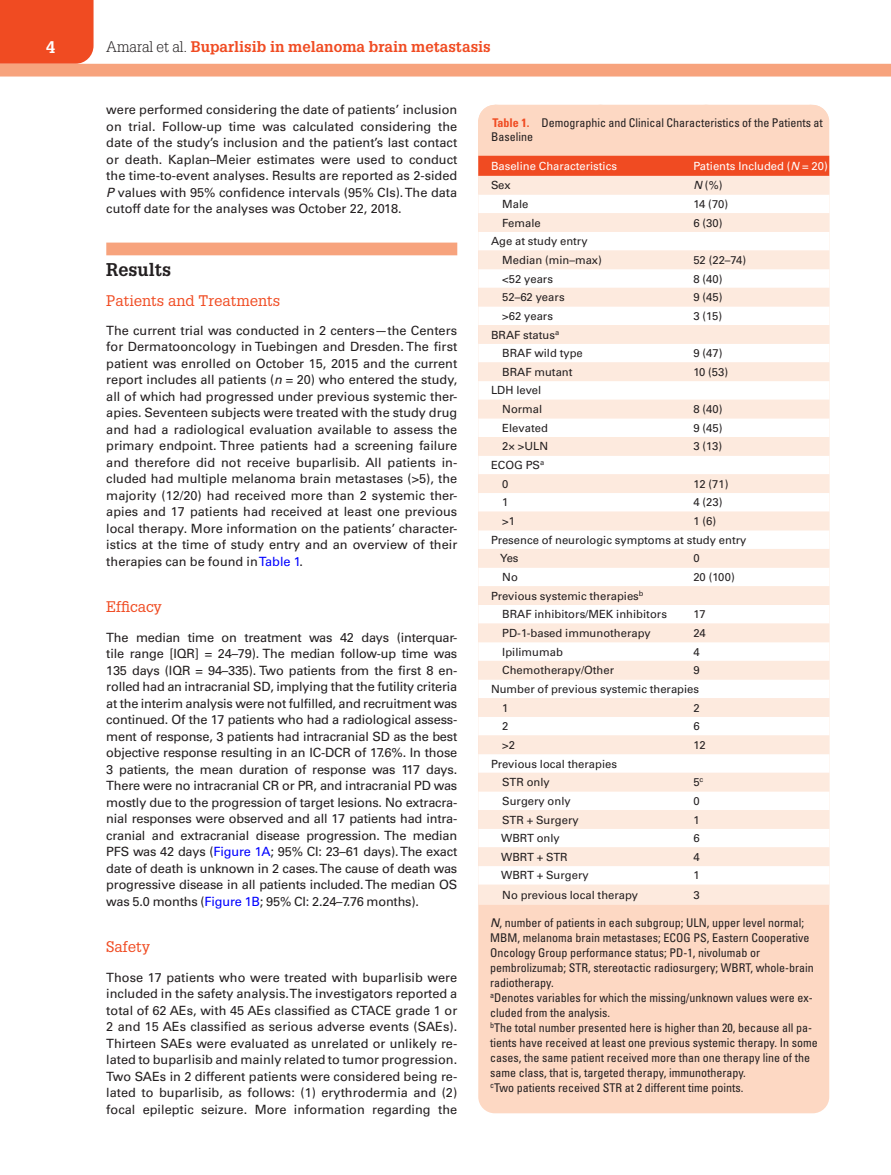
<style>
.page{position:relative;width:891px;height:1175px;background:#fff}
.page>*{position:absolute;margin:0;border:0;box-sizing:border-box;transform-origin:0 0}
.t1{font:700 18px "Glypha LT Std";color:#231f20}
.t2{font:700 16.5px "Glypha LT Std";color:#fff}
.t3{font:700 15px "Glypha LT Std";color:#f04b22}
.t4{font:15px "Glypha LT Std";color:#f04b22}
.t5{font:12.75px/16.5px "Univers LT Std";color:#231f20;text-align:justify}
.t6{font:condensed 12px/15px "Univers LT Std";color:#231f20}
.t7{font:11.25px/18.6px "Univers LT Std";color:#231f20}
.t8{font:11.25px "Univers LT Std";color:#fff}
.s1{font-weight:300;color:#231f20}
.s2{font-style:italic}
.s3{color:#00f}
.s4{font-weight:700;color:#f04b22}
.s5{font-style:italic;font-stretch:normal}
</style>
<div class="page">
<div style="left:0;top:0;width:94px;height:64px;background:#f04b22"></div>
<div style="left:0;top:64px;width:891px;height:12px;background:#f7a37d"></div>
<div style="left:106px;top:242px;width:351px;height:13px;background:#f7a37d"></div>
<div style="left:478px;top:105px;width:351px;height:1008px;background:#fdd8c3;border-radius:16px"></div>
<div style="left:478px;top:156px;width:351px;height:20px;background:#f04b22"></div>
<div style="left:478px;top:176px;width:351px;height:728px;background:#fdeade"></div>
<svg style="left:478px;top:194px;width:351px;height:690px;background:#fdf4ee"></svg>
<p class="t2" style="left:46px;top:37px;width:11px">4</p>
<p class="t3" style="left:106px;top:37px;width:386px"><span class="s1">Amaral et al.</span> Buparlisib in melanoma brain metastasis</p>
<p class="t5" style="left:106px;top:102px;width:353px">were performed considering the date of patients’ inclusion on trial. Follow-up time was calculated considering the date of the study’s inclusion and the patient’s last contact or death. Kaplan–Meier estimates were used to conduct the time-to-event analyses. Results are reported as 2-sided <span class="s2">P</span> values with 95% confidence intervals (95% CIs). The data cutoff date for the analyses was October 22, 2018.</p>
<h1 class="t1" style="left:106px;top:259px;width:66px">Results</h1>
<p class="t4" style="left:106px;top:291px;width:176px">Patients and Treatments</p>
<p class="t5" style="left:106px;top:322px;width:353px">The current trial was conducted in 2 centers—the Centers for Dermatooncology in Tuebingen and Dresden. The first patient was enrolled on October 15, 2015 and the current report includes all patients (<span class="s2">n</span> = 20) who entered the study, all of which had progressed under previous systemic ther&shy;apies. Seventeen subjects were treated with the study drug and had a radiological evaluation available to assess the primary endpoint. Three patients had a screening failure and therefore did not receive buparlisib. All patients in&shy;cluded had multiple melanoma brain metastases (&gt;5), the majority (12/20) had received more than 2 systemic ther&shy;apies and 17 patients had received at least one previous local therapy. More information on the patients’ character&shy;istics at the time of study entry and an overview of their therapies can be found in <span class="s3">Table 1</span>.</p>
<p class="t4" style="left:106px;top:598px;width:57px">Efficacy</p>
<p class="t5" style="left:106px;top:629px;width:353px">The median time on treatment was 42 days (interquar&shy;tile range [IQR] = 24–79). The median follow-up time was 135 days (IQR = 94–335). Two patients from the first 8 en&shy;rolled had an intracranial SD, implying that the futility criteria at the interim analysis were not fulfilled, and recruitment was continued. Of the 17 patients who had a radiological assess&shy;ment of response, 3 patients had intracranial SD as the best objective response resulting in an IC-DCR of 17.6%. In those 3 patients, the mean duration of response was 117 days.<br>There were no intracranial CR or PR, and intracranial PD was mostly due to the progression of target lesions. No extracra&shy;nial responses were observed and all 17 patients had intra&shy;cranial and extracranial disease progression. The median PFS was 42 days (<span class="s3">Figure 1A</span>; 95% CI: 23–61 days). The exact date of death is unknown in 2 cases. The cause of death was progressive disease in all patients included. The median OS was 5.0 months (<span class="s3">Figure 1B</span>; 95% CI: 2.24–7.76 months).</p>
<p class="t4" style="left:106px;top:938px;width:45px">Safety</p>
<p class="t5" style="left:106px;top:969px;width:353px">Those 17 patients who were treated with buparlisib were included in the safety analysis. The investigators reported a total of 62 AEs, with 45 AEs classified as CTACE grade 1 or 2 and 15 AEs classified as serious adverse events (SAEs).<br>Thirteen SAEs were evaluated as unrelated or unlikely re&shy;lated to buparlisib and mainly related to tumor progression.<br>Two SAEs in 2 different patients were considered being re&shy;lated to buparlisib, as follows: (1) erythrodermia and (2) focal epileptic seizure. More information regarding the</p>
<p class="t6" style="left:491px;top:116px;width:333px;line-height:13.5px"><span class="s4">Table 1.</span> Demographic and Clinical Characteristics of the Patients at<br>Baseline</p>
<p class="t8" style="left:491px;top:159px;width:127px">Baseline Characteristics</p>
<p class="t8" style="left:693px;top:159px;width:136px">Patients Included (<span class="s2">N</span> = 20)</p>
<p class="t7" style="left:491px;top:176px;width:21px">Sex</p>
<p class="t7" style="left:693px;top:176px;width:31px"><span class="s2">N</span> (%)</p>
<p class="t7" style="left:502px;top:195px;width:28px">Male</p>
<p class="t7" style="left:693px;top:195px;width:36px">14 (70)</p>
<p class="t7" style="left:502px;top:213px;width:40px">Female</p>
<p class="t7" style="left:693px;top:213px;width:31px">6 (30)</p>
<p class="t7" style="left:502px;top:232px;width:101px;text-indent:-11px">Age at study entry<br>Median (min–max)</p>
<p class="t7" style="left:693px;top:251px;width:54px">52 (22–74)</p>
<p class="t7" style="left:502px;top:269px;width:52px">&lt;52 years</p>
<p class="t7" style="left:693px;top:269px;width:31px">8 (40)</p>
<p class="t7" style="left:502px;top:288px;width:64px">52–62 years</p>
<p class="t7" style="left:693px;top:288px;width:31px">9 (45)</p>
<p class="t7" style="left:502px;top:306px;width:52px">&gt;62 years</p>
<p class="t7" style="left:693px;top:306px;width:30px">3 (15)</p>
<p class="t7" style="left:502px;top:325px;width:82px;text-indent:-11px">BRAF status<sup>a<br></sup>BRAF wild type</p>
<p class="t7" style="left:693px;top:344px;width:31px">9 (47)</p>
<p class="t7" style="left:502px;top:362px;width:72px">BRAF mutant</p>
<p class="t7" style="left:693px;top:362px;width:36px">10 (53)</p>
<p class="t7" style="left:491px;top:381px;width:53px;text-align:right">LDH level<br>Normal</p>
<p class="t7" style="left:693px;top:400px;width:31px">8 (40)</p>
<p class="t7" style="left:502px;top:418px;width:47px">Elevated</p>
<p class="t7" style="left:693px;top:418px;width:31px">9 (45)</p>
<p class="t7" style="left:502px;top:437px;width:47px">2× &gt;ULN</p>
<p class="t7" style="left:693px;top:437px;width:30px">3 (13)</p>
<p class="t7" style="left:502px;top:456px;width:43px;text-indent:-11px">ECOG PS<sup>a<br></sup>0</p>
<p class="t7" style="left:693px;top:474px;width:37px">12 (71)</p>
<p class="t7" style="left:502px;top:493px;width:8px">1</p>
<p class="t7" style="left:693px;top:493px;width:31px">4 (23)</p>
<p class="t7" style="left:502px;top:512px;width:14px">&gt;1</p>
<p class="t7" style="left:693px;top:512px;width:24px">1 (6)</p>
<p class="t7" style="left:491px;top:530px;width:257px">Presence of neurologic symptoms at study entry</p>
<p class="t7" style="left:500px;top:549px;width:20px">Yes</p>
<p class="t7" style="left:693px;top:549px;width:8px">0</p>
<p class="t7" style="left:502px;top:568px;width:17px">No</p>
<p class="t7" style="left:693px;top:568px;width:43px">20 (100)</p>
<p class="t7" style="left:502px;top:586px;width:166px;text-indent:-11px">Previous systemic therapies<sup>b<br></sup>BRAF inhibitors/MEK inhibitors</p>
<p class="t7" style="left:693px;top:605px;width:14px">17</p>
<p class="t7" style="left:502px;top:623px;width:150px">PD-1-based immunotherapy</p>
<p class="t7" style="left:693px;top:623px;width:14px">24</p>
<p class="t7" style="left:502px;top:642px;width:62px">Ipilimumab</p>
<p class="t7" style="left:693px;top:642px;width:8px">4</p>
<p class="t7" style="left:502px;top:661px;width:113px">Chemotherapy/Other</p>
<p class="t7" style="left:693px;top:661px;width:8px">9</p>
<p class="t7" style="left:491px;top:679px;width:210px">Number of previous systemic therapies</p>
<p class="t7" style="left:502px;top:698px;width:8px">1</p>
<p class="t7" style="left:693px;top:698px;width:8px">2</p>
<p class="t7" style="left:502px;top:717px;width:8px">2</p>
<p class="t7" style="left:693px;top:717px;width:8px">6</p>
<p class="t7" style="left:502px;top:735px;width:14px">&gt;2</p>
<p class="t7" style="left:693px;top:735px;width:14px">12</p>
<p class="t7" style="left:502px;top:754px;width:116px;text-indent:-11px">Previous local therapies<br>STR only</p>
<p class="t7" style="left:693px;top:773px;width:12px">5<sup>c</sup></p>
<p class="t7" style="left:502px;top:791px;width:70px">Surgery only</p>
<p class="t7" style="left:693px;top:791px;width:8px">0</p>
<p class="t7" style="left:502px;top:810px;width:78px">STR + Surgery</p>
<p class="t7" style="left:693px;top:810px;width:8px">1</p>
<p class="t7" style="left:501px;top:829px;width:60px">WBRT only</p>
<p class="t7" style="left:693px;top:829px;width:8px">6</p>
<p class="t7" style="left:501px;top:847px;width:68px">WBRT + STR</p>
<p class="t7" style="left:693px;top:847px;width:8px">4</p>
<p class="t7" style="left:501px;top:866px;width:89px">WBRT + Surgery</p>
<p class="t7" style="left:693px;top:866px;width:8px">1</p>
<p class="t7" style="left:502px;top:885px;width:137px">No previous local therapy</p>
<p class="t7" style="left:693px;top:885px;width:8px">3</p>
<p class="t6" style="left:490px;top:914px;width:329px"><span class="s5">N</span>, number of patients in each subgroup; ULN, upper level normal; MBM, melanoma brain metastases; ECOG PS, Eastern Cooperative Oncology Group performance status; PD-1, nivolumab or pembrolizumab; STR, stereotactic radiosurgery; WBRT, whole-brain radiotherapy.<br><sup>a</sup>Denotes variables for which the missing/unknown values were ex&shy;cluded from the analysis.<br><sup>b</sup>The total number presented here is higher than 20, because all pa&shy;tients have received at least one previous systemic therapy. In some cases, the same patient received more than one therapy line of the same class, that is, targeted therapy, immunotherapy.<br><sup>c</sup>Two patients received STR at 2 different time points.</p>
</div>
